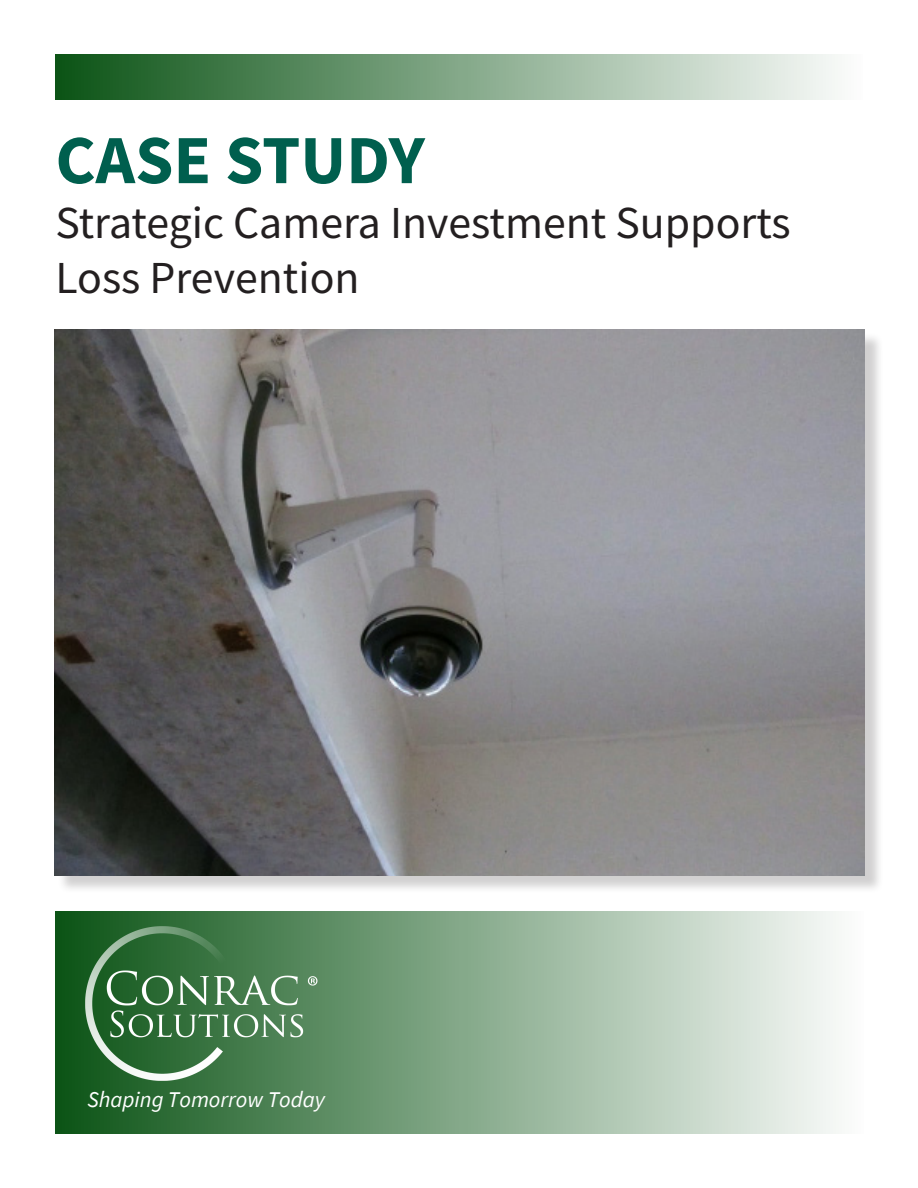
<style>
.page{position:relative;width:918px;height:1188px;background:#fff}
.page>*{position:absolute;margin:0;border:0;box-sizing:border-box;transform-origin:0 0}
.t1{font:700 69px "Source Sans Pro";color:#005f4e}
.t2{font:45.9px/55.1px "Source Sans Pro";color:#231f20}
.t3{font:italic 22.5px "Source Sans Pro";color:#fff}
</style>
<div class="page">
<div style="left:57px;top:332px;width:826px;height:562px;background:#231f20;opacity:.21"></div>
<img style="left:55px;top:330px;width:810px;height:545px">
<div style="left:55px;top:912px;width:809px;height:222px;background:linear-gradient(to right,#0b5315,#fcfdfd)"></div>
<div style="left:55px;top:54px;width:808px;height:45px;background:linear-gradient(to right,#0b5315,#fcfdfc)"></div>
<img style="left:86px;top:927px;width:259px;height:154px">
<p class="t1" style="left:55px;top:114px;width:371px">CASE STUDY</p>
<p class="t2" style="left:55px;top:195px;width:737px">Strategic Camera Investment Supports<br>Loss Prevention</p>
<p class="t3" style="left:87px;top:1085px;width:239px">Shaping Tomorrow Today</p>
</div>
